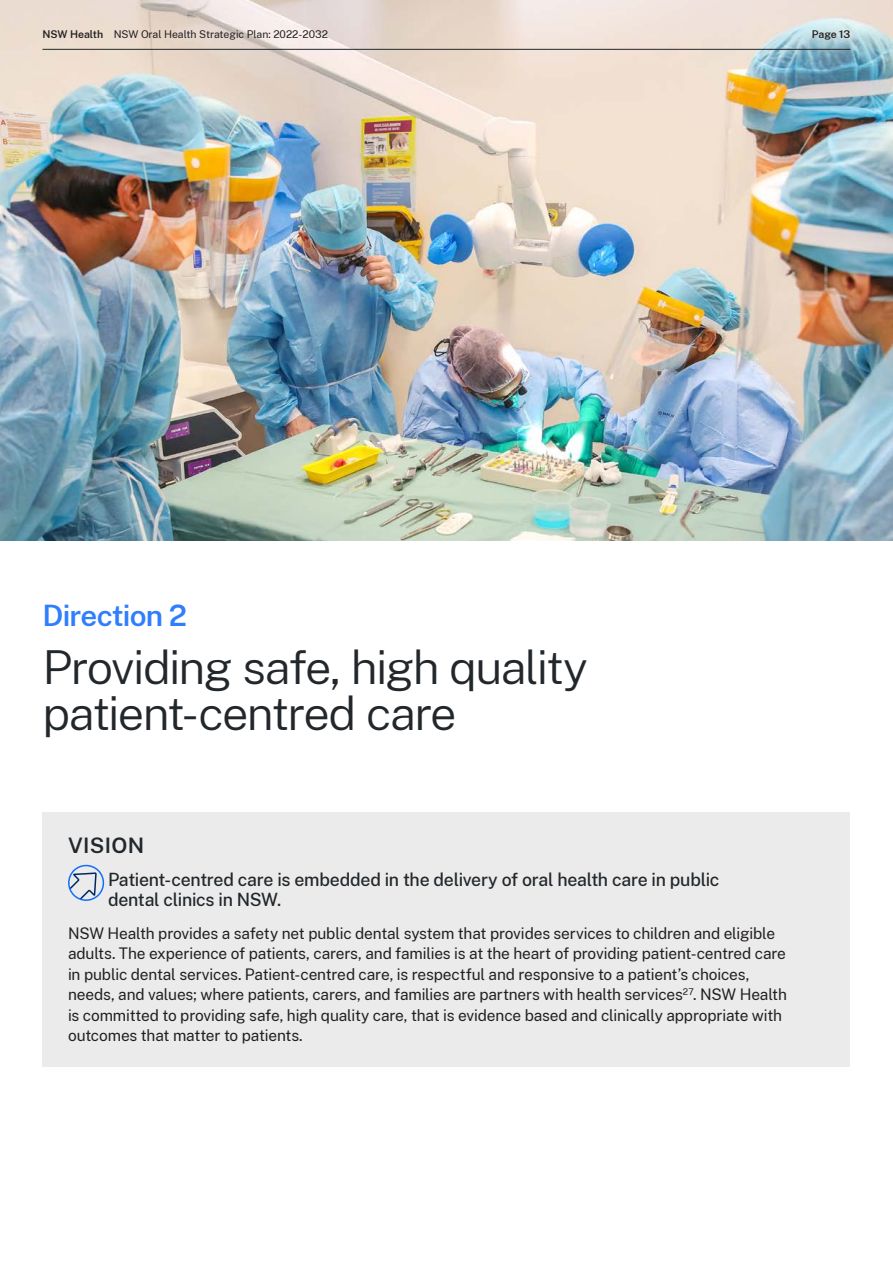
<style>
.page{position:relative;width:893px;height:1263px;background:#fff}
.page>*{position:absolute;margin:0;border:0;box-sizing:border-box;transform-origin:0 0}
.t1{font:300 46.05px/46px "Public Sans";letter-spacing:-.035em;color:#22272b}
.h1_SUB{font:600 29.1px "Public Sans";letter-spacing:-.025em;color:#307efd}
.t2{font:600 21px "Public Sans";letter-spacing:.02em;color:#22272b}
.Body_bold{font:500 18px/19.8px "Public Sans";letter-spacing:-.015em;color:#22272b}
.Body{font:15.75px/20.4px "Public Sans";letter-spacing:-.01em;color:#231f20}
.t3{font:10.5px "Public Sans";color:#231f20}
.t4{font:600 10.5px "Public Sans";letter-spacing:-.005em;color:#231f20}
.s1{font-weight:600}
</style>
<div class="page">
<img style="left:0;top:0;width:893px;height:540px">
<div style="left:43px;top:812px;width:807px;height:255px;background:#ebebeb"></div>
<svg style="left:68px;top:864px;width:37px;height:37px"></svg>
<hr style="left:43px;top:49px;width:807px;height:1px;background:#22272b">
<p class="t3" style="left:43px;top:27px;width:287px"><span class="s1">NSW Health</span> NSW Oral Health Strategic Plan: 2022-2032</p>
<p class="t4" style="left:812px;top:27px;width:40px">Page 13</p>
<p class="h1_SUB" style="left:43px;top:594px;width:146px">Direction 2</p>
<h1 class="t1" style="left:43px;top:642px;width:547px">Providing safe, high quality patient-centred care</h1>
<h2 class="t2" style="left:68px;top:831px;width:78px">VISION</h2>
<p class="Body_bold" style="left:108px;top:868px;width:613px">Patient-centred care is embedded in the delivery of oral health care in public dental clinics in NSW.</p>
<p class="Body" style="left:68px;top:922px;width:720px">NSW Health provides a safety net public dental system that provides services to children and eligible adults. The experience of patients, carers, and families is at the heart of providing patient-centred care in public dental services. Patient-centred care, is respectful and responsive to a patient’s choices, needs, and values; where patients, carers, and families are partners with health services<sup>27</sup>. NSW Health is committed to providing safe, high quality care, that is evidence based and clinically appropriate with outcomes that matter to patients.</p>
</div>
